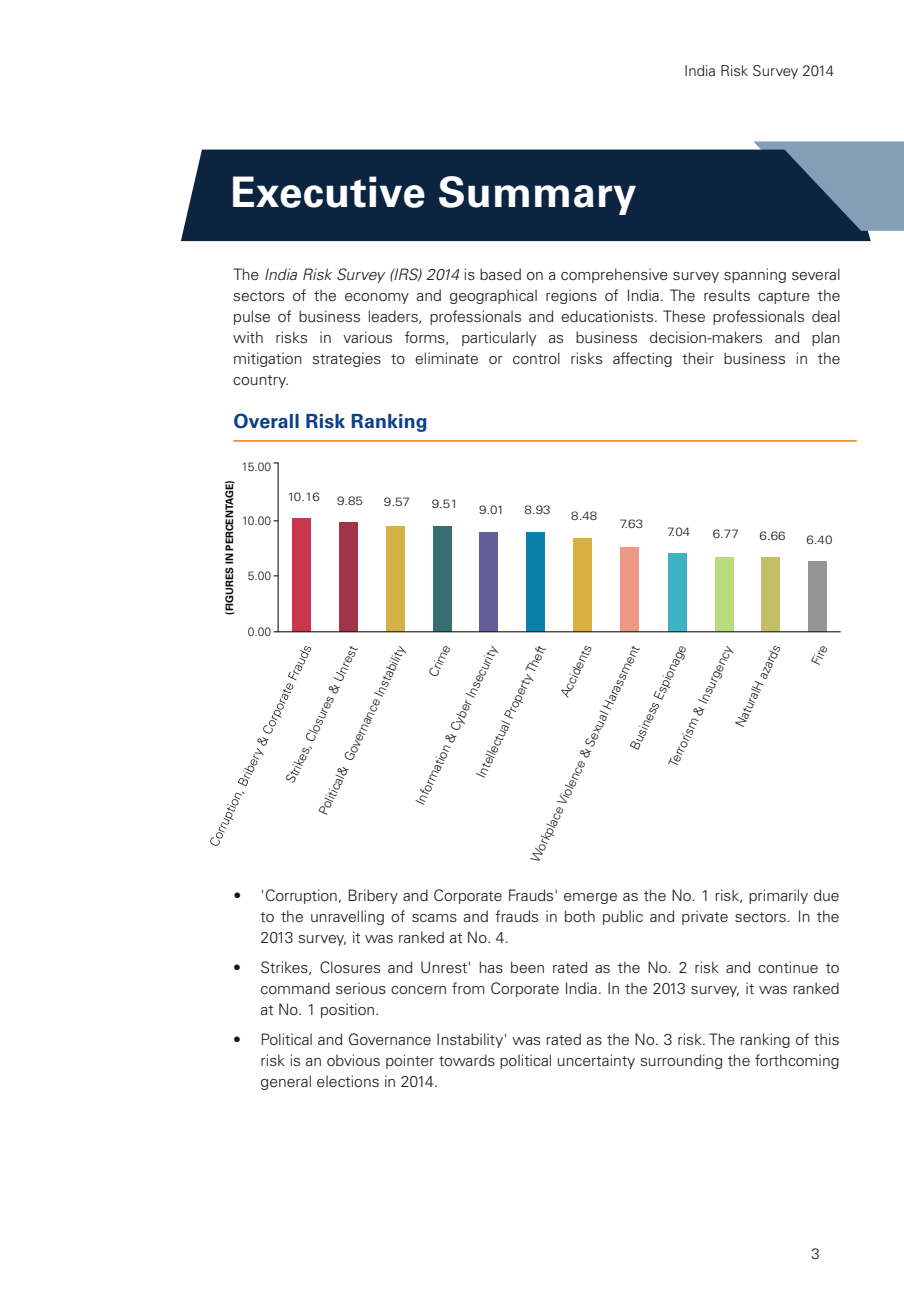
<style>
.page{position:relative;width:904px;height:1295px;background:#fff}
.page>*{position:absolute;margin:0;border:0;box-sizing:border-box;transform-origin:0 0}
.t1{font:42px "Univers 45 Light,Bold";letter-spacing:.01em;color:#fff}
.t2{font:19.5px "Univers 45 Light,Bold";letter-spacing:.01em;color:#0a408a}
.t3{font:300 15.75px/21px "Univers 45";color:#1f1a17;text-align:justify}
.t4{font:300 15px "Univers 45";color:#1f1a17}
.t5{font:300 12.75px "Univers 45";color:#1f1a17}
.t6{font:300 12px "Univers 45";color:#1f1a17;scale:1.12 1}
.t7{font:300 12px "Univers 45";color:#1f1a17}
.t8{font:10.2px "Univers 45 Light,Bold";color:#000}
.s1{font-family:"Univers 45 Light,Italic";font-weight:400}
</style>
<div class="page">
<hr style="left:233px;top:440px;width:624px;height:1px;background:#e87817">
<div style="left:753px;top:141px;width:151px;height:90px;background:#859eb8"></div>
<svg style="left:181px;top:150px;width:690px;height:91px;background:#19304b"></svg>
<div style="left:292px;top:518px;width:19px;height:113px;background:#c9364d"></div>
<div style="left:339px;top:522px;width:19px;height:109px;background:#a33347"></div>
<div style="left:386px;top:526px;width:19px;height:105px;background:#d4b047"></div>
<div style="left:433px;top:526px;width:18px;height:105px;background:#386e70"></div>
<div style="left:479px;top:532px;width:19px;height:99px;background:#615e99"></div>
<div style="left:526px;top:532px;width:19px;height:99px;background:#0a80ab"></div>
<div style="left:573px;top:538px;width:19px;height:93px;background:#d9b040"></div>
<div style="left:621px;top:547px;width:18px;height:84px;background:#ed9985"></div>
<div style="left:668px;top:553px;width:19px;height:78px;background:#3bb3c2"></div>
<div style="left:714px;top:557px;width:19px;height:74px;background:#b8db7d"></div>
<div style="left:761px;top:557px;width:19px;height:74px;background:#c4bf66"></div>
<div style="left:808px;top:561px;width:19px;height:70px;background:#969494"></div>
<hr style="left:278px;top:631px;width:562px;height:1px;background:#1f1a17">
<hr style="left:277px;top:462px;width:2px;height:170px;background:#1f1a17">
<svg style="left:210px;top:646px;width:101px;height:200px"></svg>
<h1 class="t1" style="left:230px;top:175px;width:408px">Executive Summary</h1>
<p class="t4" style="left:684px;top:65px;width:151px">India Risk Survey 2014</p>
<p class="t3" style="left:233px;top:265px;width:609px">The <span class="s1">India Risk Survey (IRS) 2014</span> is based on a comprehensive survey spanning several sectors of the economy and geographical regions of India. The results capture the pulse of business leaders, professionals and educationists. These professionals deal with risks in various forms, particularly as business decision-makers and plan mitigation strategies to eliminate or control risks affecting their business in the country.</p>
<p class="t2" style="left:233px;top:414px;width:196px">Overall Risk Ranking</p>
<p class="t8" style="left:226px;top:614px;width:136px;rotate:-90deg">(FIGURES IN PERCENTAGE)</p>
<p class="t7" style="left:242px;top:462px;width:31px">15.00</p>
<p class="t7" style="left:242px;top:516px;width:31px">10.00</p>
<p class="t7" style="left:248px;top:571px;width:25px">5.00</p>
<p class="t7" style="left:248px;top:627px;width:25px">0.00</p>
<p class="t6" style="left:287px;top:491px;width:31px">10.16</p>
<p class="t6" style="left:337px;top:495px;width:25px">9.85</p>
<p class="t6" style="left:384px;top:497px;width:25px">9.57</p>
<p class="t6" style="left:432px;top:499px;width:25px">9.51</p>
<p class="t6" style="left:479px;top:505px;width:24px">9.01</p>
<p class="t6" style="left:524px;top:505px;width:25px">8.93</p>
<p class="t6" style="left:571px;top:511px;width:25px">8.48</p>
<p class="t6" style="left:620px;top:519px;width:22px">7.63</p>
<p class="t6" style="left:667px;top:527px;width:22px">7.04</p>
<p class="t6" style="left:713px;top:529px;width:25px">6.77</p>
<p class="t6" style="left:759px;top:531px;width:25px">6.66</p>
<p class="t6" style="left:806px;top:534px;width:25px">6.40</p>
<p class="t5" style="left:530px;top:859px;width:239px;rotate:-65deg">Workplace Violence &amp; Sexual Harassment</p>
<p class="t5" style="left:668px;top:764px;width:134px;rotate:-65deg">Terrorism &amp; Insurgency</p>
<p class="t5" style="left:738px;top:716px;width:82px;rotate:-65deg">at ralH azards</p>
<p class="t5" style="left:810px;top:662px;width:23px;rotate:-65deg">Fire</p>
<p class="t5" style="left:285px;top:780px;width:152px;rotate:-65deg">Str kes, Closures &amp; Unrest</p>
<p class="t5" style="left:428px;top:674px;width:36px;rotate:-65deg">C ime</p>
<p class="t5" style="left:476px;top:775px;width:142px;rotate:-65deg">Int lectual Property T f</p>
<p class="t5" style="left:629px;top:747px;width:116px;rotate:-65deg">B siness Espionage</p>
<p class="t5" style="left:343px;top:758px;width:128px;rotate:-65deg">G ernance Instab ty</p>
<p class="t5" style="left:415px;top:802px;width:176px;rotate:-65deg">Information &amp; Cyber Insecurity</p>
<p class="t5" style="left:560px;top:694px;width:57px;rotate:-65deg">Accidents</p>
<p class="t5" style="left:318px;top:811px;width:53px;rotate:-65deg">Poli i l&amp;</p>
<p class="t3" style="left:261px;top:886px;width:580px;text-indent:-27px">• 'Corruption, Bribery and Corporate Frauds' emerge as the No. 1 risk, primarily due to the unravelling of scams and frauds in both public and private sectors. In the 2013 survey, it was ranked at No. 4.</p>
<p class="t3" style="left:261px;top:958px;width:580px;text-indent:-27px">• Strikes, Closures and Unrest' has been rated as the No. 2 risk and continue to command serious concern from Corporate India. In the 2013 survey, it was ranked at No. 1 position.</p>
<p class="t3" style="left:261px;top:1030px;width:580px;text-indent:-27px">• Political and Governance Instability' was rated as the No. 3 risk. The ranking of this risk is an obvious pointer towards political uncertainty surrounding the forthcoming general elections in 2014.</p>
<p class="t4" style="left:811px;top:1247px;width:10px">3</p>
</div>
